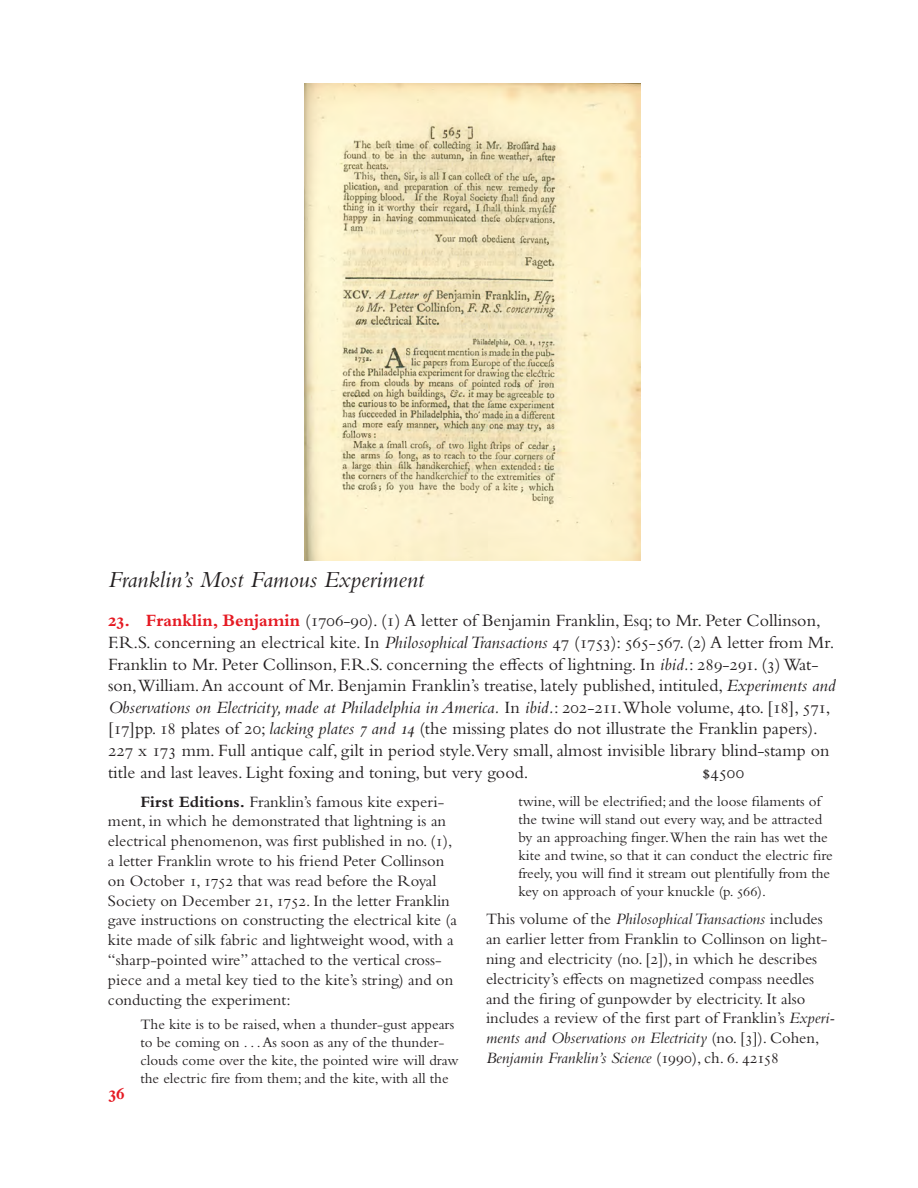
<style>
.page{position:relative;width:918px;height:1188px;background:#fff}
.page>*{position:absolute;margin:0;border:0;box-sizing:border-box;transform-origin:0 0}
.headline{font:italic 24px "Bembo Std";color:#231f20}
.physical_description{font:18px/21.6px "Bembo Std";color:#231f20}
.t1{font:700 18px "Bembo Std";color:#e51a23}
.comment_paragraph{font:16.5px/19.8px "Bembo Std";color:#231f20}
.following_paragraph{font:16.5px/19.8px "Bembo Std";color:#231f20}
.extract{font:15px/18px "Bembo Std";color:#231f20}
.s1{font-weight:700;color:#e51a23}
.s2{font-style:italic}
.s3{font-weight:700}
</style>
<div class="page">
<img style="left:304px;top:84px;width:337px;height:477px">
<p class="headline" style="left:108px;top:565px;width:318px">Franklin’s Most Famous Experiment</p>
<p class="physical_description" style="left:108px;top:610px;width:729px"><span class="s1">23. Franklin, Benjamin</span> (1706-90). (1) A letter of Benjamin Franklin, Esq; to Mr. Peter Collinson, F.R.S. concerning an electrical kite. In <span class="s2">Philosophical Transactions</span> 47 (1753): 565-567. (2) A letter from Mr.<br>Franklin to Mr. Peter Collinson, F.R.S. concerning the effects of lightning. In <span class="s2">ibid.</span>: 289-291. (3) Wat&shy;son,William. An account of Mr. Benjamin Franklin’s treatise, lately published, intituled, <span class="s2">Experiments and Observations on Electricity, made at Philadelphia in America.</span> In <span class="s2">ibid.</span>: 202-211.Whole volume, 4to. [18], 571, [17]pp. 18 plates of 20; <span class="s2">lacking plates 7 and 14</span> (the missing plates do not illustrate the Franklin papers).<br>227 x 173 mm. Full antique calf, gilt in period style.Very small, almost invisible library blind-stamp on title and last leaves. Light foxing and toning, but very good.</p>
<p class="physical_description" style="left:702px;top:761px;width:44px">$4500</p>
<p class="comment_paragraph" style="left:108px;top:791px;width:351px;text-indent:32px"><span class="s3">First Editions.</span> Franklin’s famous kite experi&shy;ment, in which he demonstrated that lightning is an electrical phenomenon, was first published in no. (1), a letter Franklin wrote to his friend Peter Collinson on October 1, 1752 that was read before the Royal Society on December 21, 1752. In the letter Franklin gave instructions on constructing the electrical kite (a kite made of silk fabric and lightweight wood, with a “sharp-pointed wire” attached to the vertical cross&shy;piece and a metal key tied to the kite’s string) and on conducting the experiment:</p>
<p class="extract" style="left:140px;top:1015px;width:320px">The kite is to be raised, when a thunder-gust appears to be coming on . . . As soon as any of the thunder&shy;clouds come over the kite, the pointed wire will draw the electric fire from them; and the kite, with all the</p>
<p class="t1" style="left:108px;top:1084px;width:18px">36</p>
<p class="extract" style="left:518px;top:792px;width:316px">twine, will be electrified; and the loose filaments of the twine will stand out every way, and be attracted by an approaching finger.When the rain has wet the kite and twine, so that it can conduct the electric fire freely, you will find it stream out plentifully from the key on approach of your knuckle (p. 566).</p>
<p class="following_paragraph" style="left:486px;top:909px;width:350px">This volume of the <span class="s2">Philosophical Transactions</span> includes an earlier letter from Franklin to Collinson on light&shy;ning and electricity (no. [2]), in which he describes electricity’s effects on magnetized compass needles and the firing of gunpowder by electricity. It also includes a review of the first part of Franklin’s <span class="s2">Experi&shy;ments and Observations on Electricity</span> (no. [3]). Cohen, <span class="s2">Benjamin Franklin’s Science</span> (1990), ch. 6. 42158</p>
</div>
